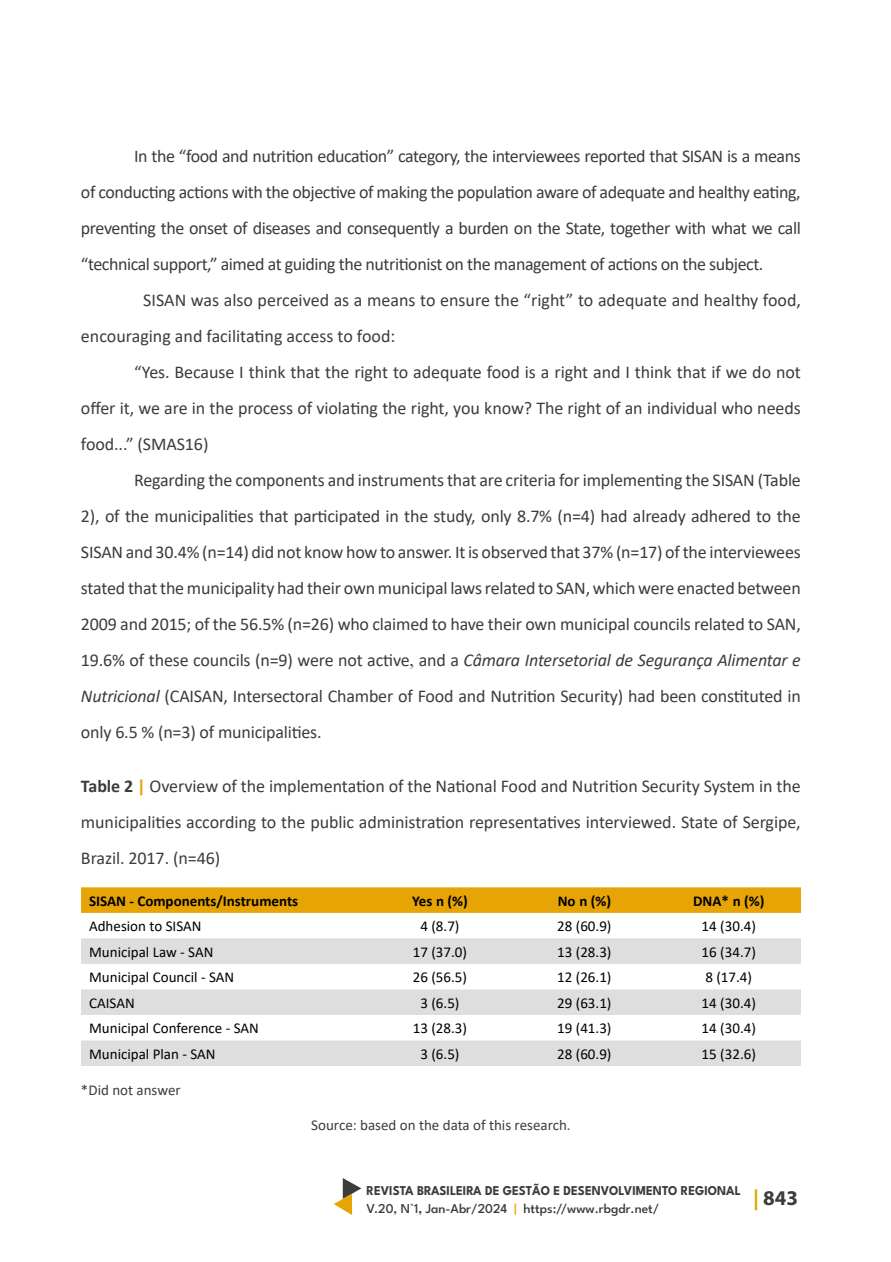
<style>
.page{position:relative;width:891px;height:1262px;background:#fff}
.page>*{position:absolute;margin:0;border:0;box-sizing:border-box;transform-origin:0 0}
.t1{font:700 21px "Myriad Pro";color:#3c3c3b}
.t2{font:18px/36px "Calibri";letter-spacing:-.005em;color:#3c3c3b;text-align:justify}
.t3{font:15px "Calibri";color:#000}
.t4{font:700 15px "Calibri";color:#000}
.t5{font:15px "Calibri";color:#3c3c3b}
.t6{font:700 13.5px/18px "League Spartan";color:#3c3c3b;scale:.94 1}
.s1{font-family:"Times New Roman"}
.s2{font-style:italic}
.s3{font-weight:700}
.s4{font-weight:700;color:#e6a405}
.s5{font-weight:500}
.s6{font-weight:600}
.s7{font-weight:500;color:#e6a405}
.s8{color:#e6a405}
</style>
<div class="page">
<svg style="left:334px;top:1178px;width:27px;height:37px"></svg>
<svg style="left:81px;top:887px;width:720px;height:26px;background:#e6a509"></svg>
<svg style="left:81px;top:938px;width:720px;height:128px;fill:#dedede"></svg>
<p class="t2" style="left:81px;top:138px;width:721px;text-indent:53px">In the “food and nutrition education” category, the interviewees reported that SISAN is a means of conducting actions with the objective of making the population aware of adequate and healthy eating, preventing the onset of diseases and consequently a burden on the State, together with what we call “technical support,” aimed at guiding the nutritionist on the management of actions on the subject.</p>
<p class="t2" style="left:81px;top:282px;width:721px;text-indent:62px">SISAN was also perceived as a means to ensure the “right” to adequate and healthy food, encouraging and facilitating access to food:</p>
<p class="t2" style="left:81px;top:354px;width:721px;text-indent:53px">“Yes. Because I think that the right to adequate food is a right and I think that if we do not offer it, we are in the process of violating the right, you know? The right of an individual who needs food...” (SMAS16)</p>
<p class="t2" style="left:81px;top:462px;width:721px;text-indent:53px">Regarding the components and instruments that are criteria for implementing the SISAN (Table 2), of the municipalities that participated in the study, only 8.7% (n=4) had already adhered to the SISAN and 30.4% (n=14) did not know how to answer. It is observed that 37% (n=17) of the interviewees stated that the municipality had their own municipal laws related to SAN, which were enacted between 2009 and 2015; of the 56.5% (n=26) who claimed to have their own municipal councils related to SAN, 19.6% of these councils (n=9) were not active<span class="s1">,</span> and a <span class="s2">Câmara Intersetorial de Segurança Alimentar e Nutricional</span> (CAISAN, Intersectoral Chamber of Food and Nutrition Security) had been constituted in only 6.5 % (n=3) of municipalities.</p>
<p class="t2" style="left:81px;top:768px;width:721px"><span class="s3">Table 2</span> <span class="s4">|</span> Overview of the implementation of the National Food and Nutrition Security System in the municipalities according to the public administration representatives interviewed. State of Sergipe, Brazil. 2017. (n=46)</p>
<p class="t4" style="left:89px;top:890px;width:211px">SISAN - Components/Instruments</p>
<p class="t4" style="left:412px;top:890px;width:57px">Yes n (%)</p>
<p class="t4" style="left:558px;top:890px;width:55px">No n (%)</p>
<p class="t4" style="left:693px;top:890px;width:73px">DNA* n (%)</p>
<p class="t3" style="left:89px;top:916px;width:114px">Adhesion to SISAN</p>
<p class="t3" style="left:420px;top:916px;width:41px">4 (8.7)</p>
<p class="t3" style="left:557px;top:916px;width:56px">28 (60.9)</p>
<p class="t3" style="left:702px;top:916px;width:56px">14 (30.4)</p>
<p class="t3" style="left:89px;top:941px;width:126px">Municipal Law - SAN</p>
<p class="t3" style="left:413px;top:941px;width:56px">17 (37.0)</p>
<p class="t3" style="left:557px;top:941px;width:56px">13 (28.3)</p>
<p class="t3" style="left:702px;top:941px;width:56px">16 (34.7)</p>
<p class="t3" style="left:89px;top:967px;width:147px">Municipal Council - SAN</p>
<p class="t3" style="left:413px;top:967px;width:56px">26 (56.5)</p>
<p class="t3" style="left:557px;top:967px;width:56px">12 (26.1)</p>
<p class="t3" style="left:705px;top:967px;width:48px">8 (17.4)</p>
<p class="t3" style="left:89px;top:992px;width:47px">CAISAN</p>
<p class="t3" style="left:420px;top:992px;width:41px">3 (6.5)</p>
<p class="t3" style="left:557px;top:992px;width:56px">29 (63.1)</p>
<p class="t3" style="left:702px;top:992px;width:56px">14 (30.4)</p>
<p class="t3" style="left:89px;top:1018px;width:171px">Municipal Conference - SAN</p>
<p class="t3" style="left:413px;top:1018px;width:56px">13 (28.3)</p>
<p class="t3" style="left:557px;top:1018px;width:56px">19 (41.3)</p>
<p class="t3" style="left:702px;top:1018px;width:56px">14 (30.4)</p>
<p class="t3" style="left:89px;top:1043px;width:128px">Municipal Plan - SAN</p>
<p class="t3" style="left:420px;top:1043px;width:41px">3 (6.5)</p>
<p class="t3" style="left:557px;top:1043px;width:56px">28 (60.9)</p>
<p class="t3" style="left:702px;top:1043px;width:56px">15 (32.6)</p>
<p class="t5" style="left:81px;top:1079px;width:101px">*Did not answer</p>
<p class="t5" style="left:311px;top:1114px;width:261px">Source: based on the data of this research<span class="s1">.</span></p>
<p class="t6" style="left:367px;top:1180px;width:400px">REVISTA BRASILEIRA DE GESTÃO E DESENVOLVIMENTO REGIONAL<br><span class="s5">V.20, N°1</span><span class="s6">,</span> <span class="s5">Jan-Abr/2024</span> <span class="s7">|</span> <span class="s5">https://www.rbgdr.net/</span></p>
<p class="t1" style="left:753px;top:1184px;width:47px"><span class="s8">|</span> 843</p>
</div>
